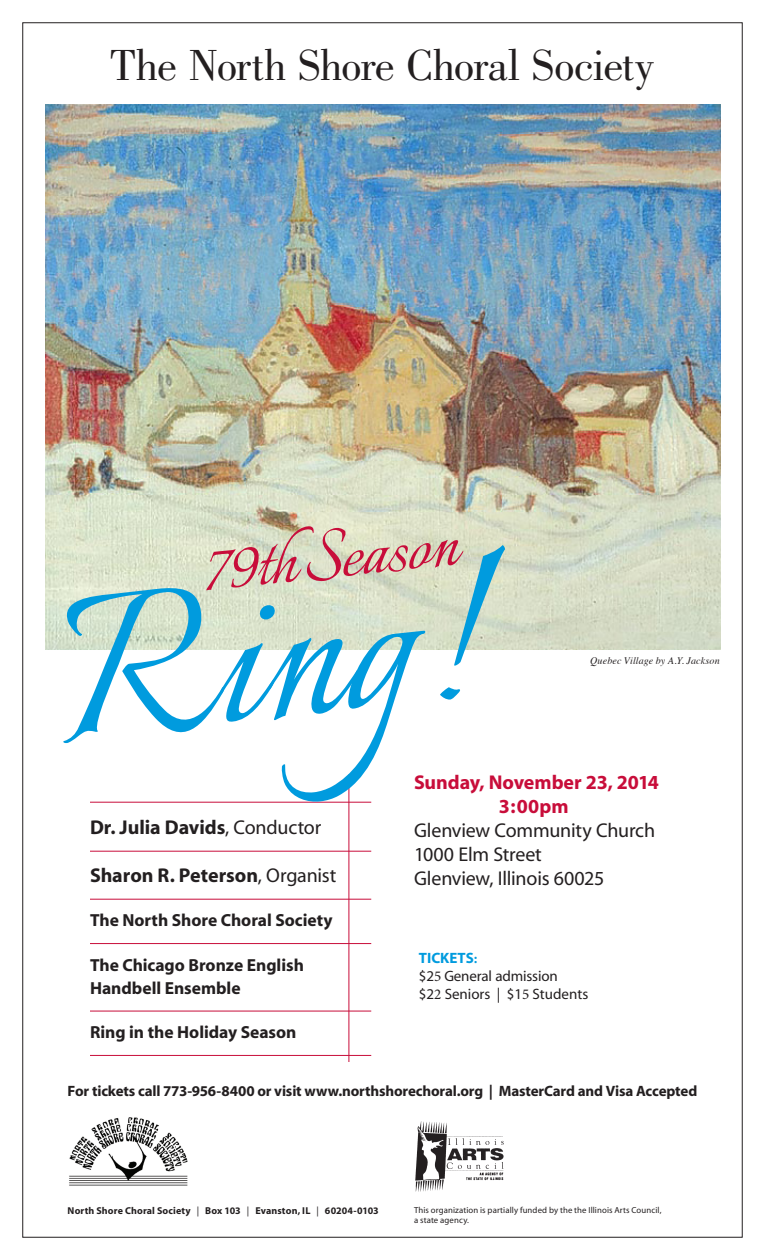
<style>
.page{position:relative;width:765px;height:1260px;background:#fff}
.page>*{position:absolute;margin:0;border:0;box-sizing:border-box;transform-origin:0 0}
.t1{font:255px "Italianno";color:#009bde}
.t2{font:86.25px "Italianno";color:#c80d3a}
.t3{font:45px "Bodoni";letter-spacing:-.015em;color:#231f20}
.t4{font:20px/24px "Myriad";letter-spacing:-.01em;color:#231f20}
.t5{font:700 20px "Myriad";letter-spacing:-.005em;color:#231f20}
.t6{font:700 20px "Myriad";color:#c80d3a}
.t7{font:700 17.5px "Myriad";color:#231f20}
.t8{font:700 15px "Myriad";letter-spacing:-.01em;color:#231f20}
.t9{font:15px/18px "Myriad";letter-spacing:-.01em;color:#231f20}
.t10{font:700 10px "Myriad";letter-spacing:.015em;color:#231f20}
.t11{font:italic 10px "Times";letter-spacing:.01em;color:#231f20}
.t12{font:8.75px/10.5px "Myriad";letter-spacing:.01em;color:#231f20}
.s1{font-weight:400}
.s2{font-weight:700;color:#009bde}
.s3{font-family:"Minion Pro";font-weight:700;color:#009bde}
.s4{font-family:"Minion Pro"}
</style>
<div class="page">
<img style="left:45px;top:104px;width:675px;height:546px">
<img style="left:69px;top:1117px;width:119px;height:69px">
<hr style="left:90px;top:802px;width:281px;height:1px;background:#c80d3a">
<hr style="left:90px;top:851px;width:281px;height:1px;background:#c80d3a">
<hr style="left:90px;top:899px;width:281px;height:1px;background:#c80d3a">
<hr style="left:90px;top:943px;width:281px;height:1px;background:#c80d3a">
<hr style="left:90px;top:1011px;width:281px;height:1px;background:#c80d3a">
<hr style="left:90px;top:1055px;width:281px;height:1px;background:#c80d3a">
<hr style="left:349px;top:774px;width:1px;height:288px;background:#c80d3a">
<img style="left:415px;top:1121px;width:89px;height:71px">
<p class="t3" style="left:110px;top:40px;width:546px">The North Shore Choral Society</p>
<p class="t2" style="left:195px;top:522px;width:261px;rotate:-6deg">79th Season</p>
<p class="t1" style="left:41px;top:536px;width:431px;rotate:-6deg">Ring!</p>
<p class="t11" style="left:590px;top:651px;width:131px">Quebec Village by A.Y. Jackson</p>
<p class="t6" style="left:414px;top:772px;width:246px">Sunday, November 23, 2014</p>
<p class="t6" style="left:499px;top:796px;width:71px">3:00pm</p>
<p class="t4" style="left:414px;top:820px;width:243px">Glenview Community Church<br>1000 Elm Street<br>Glenview, Illinois 60025</p>
<p class="t5" style="left:90px;top:817px;width:233px">Dr. Julia Davids<span class="s1">, Conductor</span></p>
<p class="t5" style="left:90px;top:865px;width:248px">Sharon R. Peterson<span class="s1">, Organist</span></p>
<p class="t7" style="left:90px;top:911px;width:244px">The North Shore Choral Society</p>
<p class="t7" style="left:90px;top:956px;width:216px">The Chicago Bronze English</p>
<p class="t7" style="left:90px;top:979px;width:152px">Handbell Ensemble</p>
<p class="t7" style="left:90px;top:1023px;width:208px">Ring in the Holiday Season</p>
<p class="t9" style="left:419px;top:950px;width:171px"><span class="s2">TICKETS</span><span class="s3">:<br></span>$2<span class="s4">5</span> General admission<br>$2<span class="s4">2</span> Seniors | $1<span class="s4">5</span> Students</p>
<p class="t8" style="left:68px;top:1083px;width:631px">For tickets call 773-956-8400 or visit www.northshorechoral.org | MasterCard and Visa Accepted</p>
<p class="t10" style="left:68px;top:1206px;width:313px">North Shore Choral Society <span class="s1">|</span> Box 103 <span class="s1">|</span> Evanston, IL <span class="s1">|</span> 60204-0103</p>
<p class="t12" style="left:414px;top:1205px;width:249px">This organization is partially funded by the the Illinois Arts Council, a state agency.</p>
</div>
